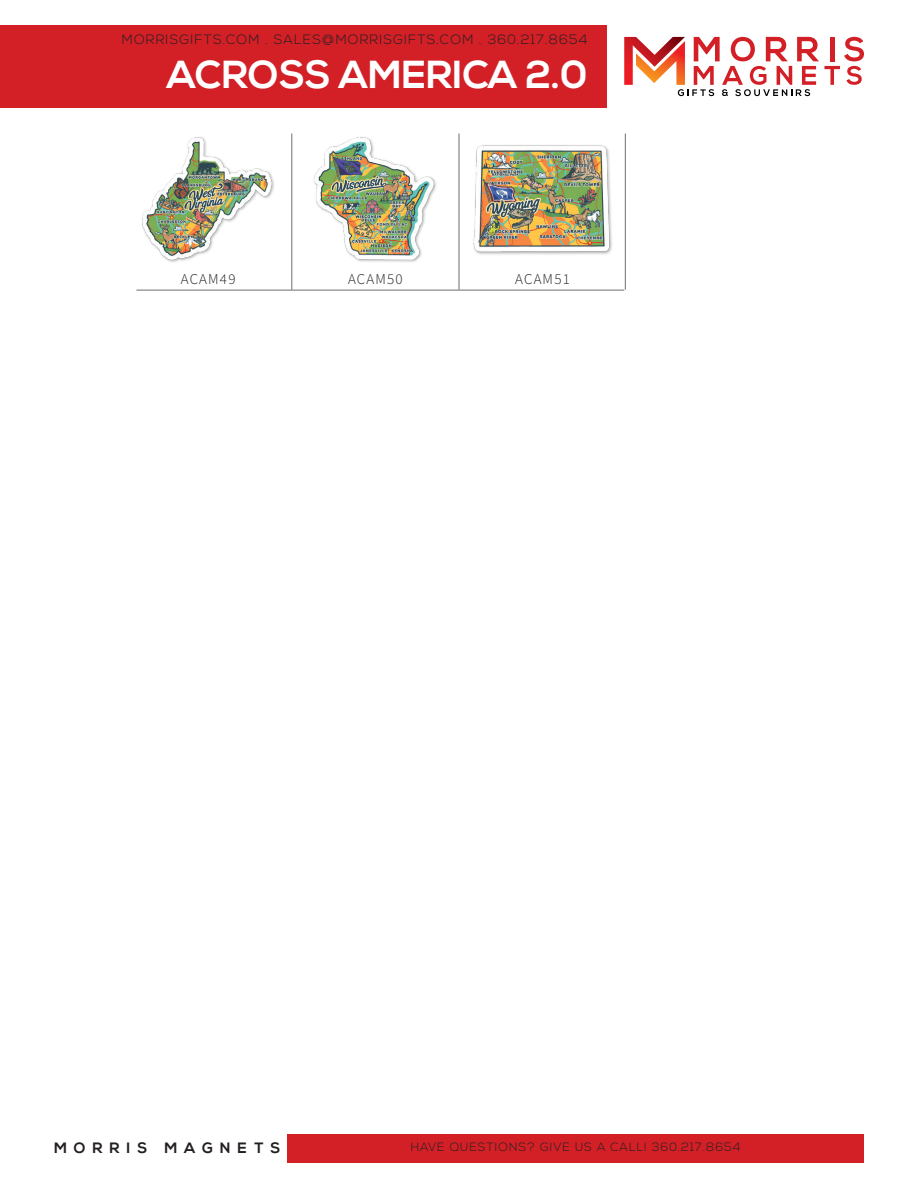
<style>
.page{position:relative;width:918px;height:1188px;background:#fff}
.page>*{position:absolute;margin:0;border:0;box-sizing:border-box;transform-origin:0 0}
.t1{font:700 39px "Nexa";color:#fff}
.t2{font:300 15px "Source Sans Pro";letter-spacing:.08em;color:#231f20}
.t3{font:700 15px "Nexa";letter-spacing:.46em;color:#231f20}
.t4{font:300 13.5px "Nexa";letter-spacing:.08em;color:#231f20}
.t5{font:300 12px "Nexa";letter-spacing:.08em;color:#231f20}
</style>
<div class="page">
<div style="left:0;top:26px;width:607px;height:82px;background:#d32027"></div>
<div style="left:287px;top:1134px;width:577px;height:28px;background:#d32027"></div>
<svg style="left:624px;top:37px;width:240px;height:59px"></svg>
<img style="left:142px;top:137px;width:132px;height:125px">
<img style="left:314px;top:137px;width:122px;height:125px">
<img style="left:473px;top:145px;width:139px;height:110px">
<hr style="left:459px;top:134px;width:1px;height:156px;background:#6d6f71">
<hr style="left:291px;top:134px;width:1px;height:156px;background:#6d6f71">
<hr style="left:625px;top:134px;width:1px;height:156px;background:#6d6f71">
<hr style="left:136px;top:290px;width:488px;height:1px;background:#6d6f71">
<p class="t4" style="left:122px;top:31px;width:467px">MORRISGIFTS.COM . SALES@MORRISGIFTS.COM . 360.217.8654</p>
<p class="t1" style="left:167px;top:52px;width:422px">ACROSS AMERICA 2.0</p>
<p class="t2" style="left:181px;top:270px;width:56px">ACAM49</p>
<p class="t2" style="left:348px;top:270px;width:56px">ACAM50</p>
<p class="t2" style="left:515px;top:270px;width:56px">ACAM51</p>
<p class="t3" style="left:54px;top:1139px;width:228px">MORRIS MAGNETS</p>
<p class="t5" style="left:411px;top:1140px;width:331px">HAVE QUESTIONS? GIVE US A CALL! 360.217.8654</p>
</div>
